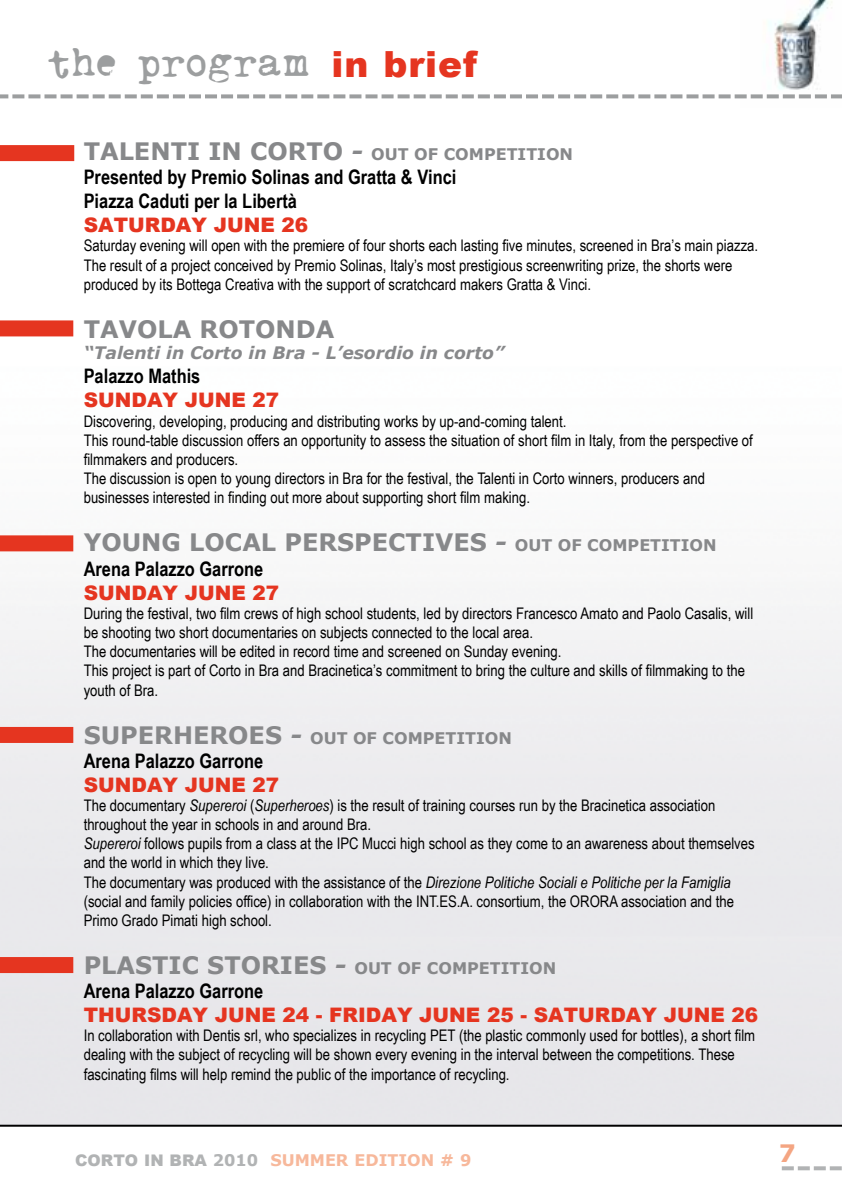
<style>
.page{position:relative;width:842px;height:1191px;background:#fff}
.page>*{position:absolute;margin:0;border:0;box-sizing:border-box;transform-origin:0 0}
.t1{font:36px "Triumph Tippa";letter-spacing:.025em;color:#9c9e9f}
.t2{font:700 24px "Verdana";color:#87888a}
.t3{font:700 24px "Verdana";color:#f4a582}
.t4{font:700 20px/24px "Arial Narrow";color:#000}
.t5{font:900 20px "Arial";color:#e53520}
.t6{font:italic 700 17.2px "Verdana";color:#87888a}
.t7{font:16px/19.2px "Arial Narrow";color:#000}
.t8{font:700 16px "Verdana";color:#87888a}
.t9{font:700 16px "Verdana";color:#f7b89b}
.s1{font-family:"Arial";font-weight:900;color:#e53520}
.s2{font-style:italic}
.s3{font-size:16px}
.s4{font-family:"Arial";font-weight:900;color:#b1b3b4}
.s5{color:#b1b3b4}
</style>
<div class="page">
<svg style="left:782px;top:1166px;width:60px;height:4px"></svg>
<hr style="left:0;top:1124px;width:842px;height:2px;background:#000">
<div style="left:0;top:145px;width:74px;height:16px;background:#e53520"></div>
<div style="left:0;top:320px;width:73px;height:16px;background:#e53520"></div>
<img style="left:741px;top:0;width:101px;height:99px">
<svg style="left:0;top:94px;width:842px;height:4px"></svg>
<div style="left:0;top:535px;width:73px;height:16px;background:#e53520"></div>
<div style="left:0;top:727px;width:73px;height:16px;background:#e53520"></div>
<div style="left:0;top:957px;width:73px;height:16px;background:#e53520"></div>
<h1 class="t1" style="left:48px;top:32px;width:430px">the program <span class="s1">IN BRIEF</span></h1>
<h2 class="t2" style="left:84px;top:136px;width:301px">TALENTI IN CORTO <span class="s2">-</span> <span class="s3">OUT</span></h2>
<p class="t8" style="left:414px;top:144px;width:43px">OF COMPETITION</p>
<p class="t4" style="left:84px;top:164px;width:374px">Presented by Premio Solinas and Gratta &amp; Vinci<br>Piazza Caduti per la Libertà</p>
<p class="t5" style="left:84px;top:210px;width:226px">SATURDAY JUNE 26</p>
<p class="t7" style="left:84px;top:235px;width:676px">Saturday evening will open with the premiere of four shorts each lasting five minutes, screened in Bra’s main piazza.<br>The result of a project conceived by Premio Solinas, Italy’s most prestigious screenwriting prize, the shorts were produced by its Bottega Creativa with the support of scratchcard makers Gratta &amp; Vinci.</p>
<h2 class="t2" style="left:84px;top:314px;width:252px">TAVOLA ROTONDA</h2>
<p class="t6" style="left:84px;top:342px;width:422px">“Talenti in Corto in Bra - L’esordio in corto”</p>
<p class="t4" style="left:84px;top:363px;width:118px">Palazzo Mathis</p>
<p class="t5" style="left:84px;top:386px;width:32px">SUNDAY</p>
<p class="t5" style="left:185px;top:386px;width:96px">JUNE 27</p>
<p class="t7" style="left:84px;top:411px;width:671px">Discovering, developing, producing and distributing works by up-and-coming talent.<br>This round-table discussion offers an opportunity to assess the situation of short film in Italy, from the perspective of filmmakers and producers.<br>The discussion is open to young directors in Bra for the festival, the Talenti in Corto winners, producers and businesses interested in finding out more about supporting short film making.</p>
<h2 class="t2" style="left:84px;top:527px;width:445px">YOUNG LOCAL PERSPECTIVES <span class="s2">-</span> <span class="s3">OUT</span></h2>
<p class="t8" style="left:558px;top:535px;width:43px">OF COMPETITION</p>
<p class="t4" style="left:84px;top:555px;width:181px">Arena Palazzo Garrone</p>
<p class="t5" style="left:84px;top:578px;width:197px">SUNDAY JUNE 27</p>
<p class="t7" style="left:84px;top:603px;width:671px">During the festival, two film crews of high school students, led by directors Francesco Amato and Paolo Casalis, will be shooting two short documentaries on subjects connected to the local area.<br>The documentaries will be edited in record time and screened on Sunday evening.<br>This project is part of Corto in Bra and Bracinetica’s commitment to bring the culture and skills of filmmaking to the youth of Bra.</p>
<h2 class="t2" style="left:84px;top:719px;width:240px">SUPERH EROES <span class="s2">-</span> <span class="s3">OUT</span></h2>
<p class="t8" style="left:353px;top:727px;width:43px">OF COMPETITION</p>
<p class="t4" style="left:84px;top:747px;width:181px">Arena Palazzo Garrone</p>
<p class="t5" style="left:84px;top:770px;width:197px">SUNDAY JUNE 27</p>
<p class="t7" style="left:84px;top:795px;width:672px">The documentary <span class="s2">Supereroi</span> (<span class="s2">Superheroes</span>) is the result of training courses run by the Bracinetica association throughout the year in schools in and around Bra.<br><span class="s2">Supereroi</span> follows pupils from a class at the IPC Mucci high school as they come to an awareness about themselves and the world in which they live.<br>The documentary was produced with the assistance of the <span class="s2">Direzione Politiche Sociali e Politiche per la Famiglia </span>(social and family policies office) in collaboration with the INT.ES.A. consortium, the ORORA association and the Primo Grado Pimati high school.</p>
<h2 class="t2" style="left:84px;top:950px;width:284px">PLASTIC STORIES <span class="s2">-</span> <span class="s3">OUT</span></h2>
<p class="t8" style="left:397px;top:958px;width:43px">OF COMPETITION</p>
<p class="t4" style="left:84px;top:978px;width:181px">Arena Palazzo Garrone</p>
<p class="t5" style="left:84px;top:1000px;width:676px">TH URSDAY JUNE 24 - FRIDAY JUNE 25 - SATURDAY JUNE 26</p>
<p class="t7" style="left:84px;top:1025px;width:673px">In collaboration with Dentis srl, who specializes in recycling PET (the plastic commonly used for bottles), a short film dealing with the subject of recycling will be shown every evening in the interval between the competitions. These fascinating films will help remind the public of the importance of recycling.</p>
<p class="t9" style="left:75px;top:1150px;width:398px"><span class="s4">CORTO IN BRA</span> <span class="s5">2010</span> SUMMER EDITION # 9</p>
<h2 class="t3" style="left:779px;top:1138px;width:19px">7</h2>
</div>
